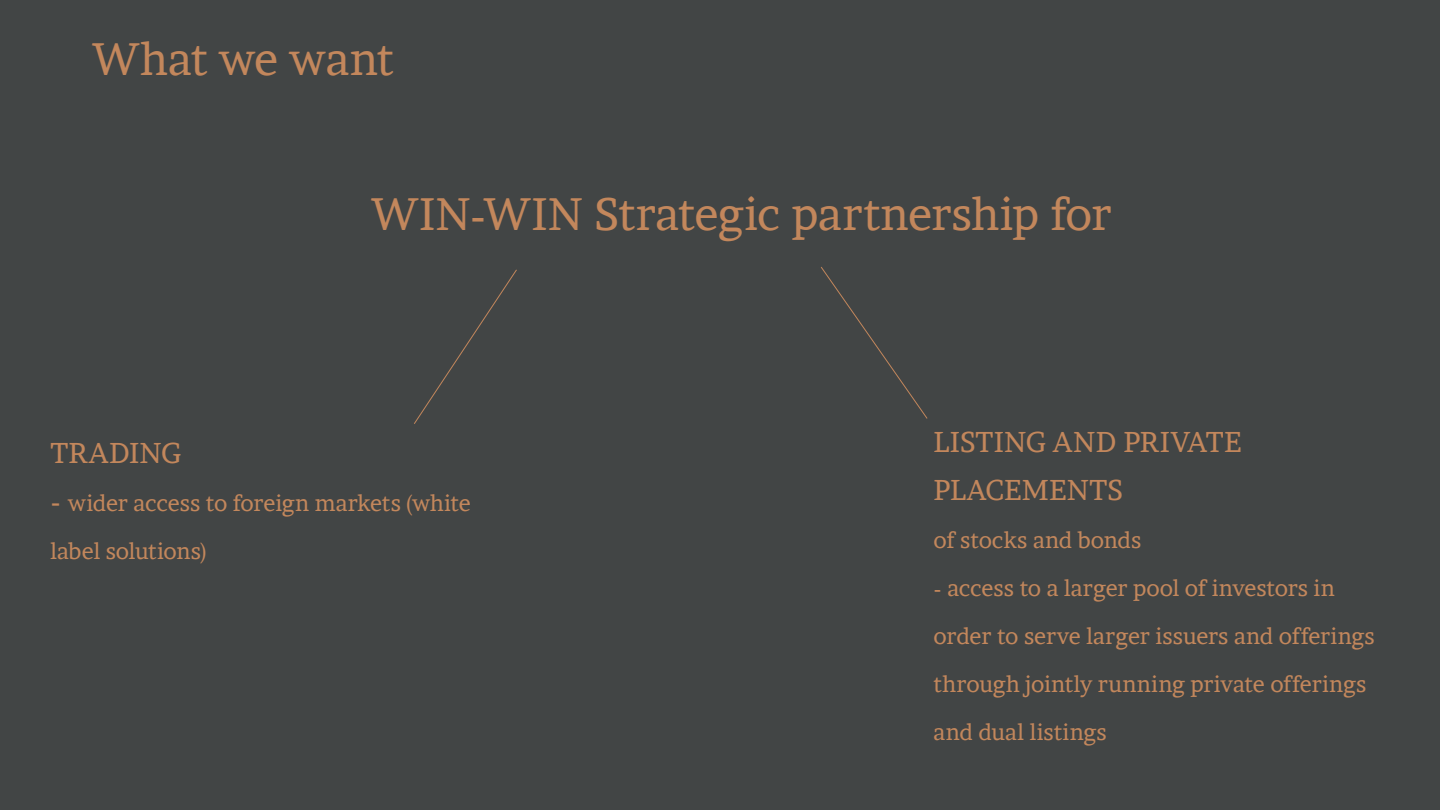
<style>
.page{position:relative;width:1440px;height:810px;background:#424545}
.page>*{position:absolute;margin:0;border:0;box-sizing:border-box;transform-origin:0 0}
.t1{font:45.15px "Brawler";letter-spacing:-.01em;color:#c3875c}
.t2{font:28.5px/48px "Brawler";letter-spacing:.005em;color:#c3875c}
.t3{font:22.5px/48px "Brawler";letter-spacing:-.005em;color:#c3875c}
.s1{font-size:28.5px}
</style>
<div class="page">
<svg style="left:414px;top:269px;width:103px;height:155px"></svg>
<svg style="left:821px;top:267px;width:107px;height:152px"></svg>
<h1 class="t1" style="left:93px;top:31px;width:303px">What we want</h1>
<h1 class="t1" style="left:372px;top:186px;width:742px">WIN-WIN Strategic partnership for</h1>
<p class="t2" style="left:50px;top:429px;width:133px">TRADING</p>
<p class="t3" style="left:50px;top:479px;width:422px"><span class="s1">-</span> wider access to foreign markets (white label solutions)</p>
<p class="t2" style="left:934px;top:418px;width:309px">LISTING AND PRIVATE<br>PLACEMENTS</p>
<p class="t3" style="left:934px;top:516px;width:209px">of stocks and bonds</p>
<p class="t3" style="left:934px;top:564px;width:443px">- access to a larger pool of investors in order to serve larger issuers and offerings through jointly running private offerings and dual listings</p>
</div>
